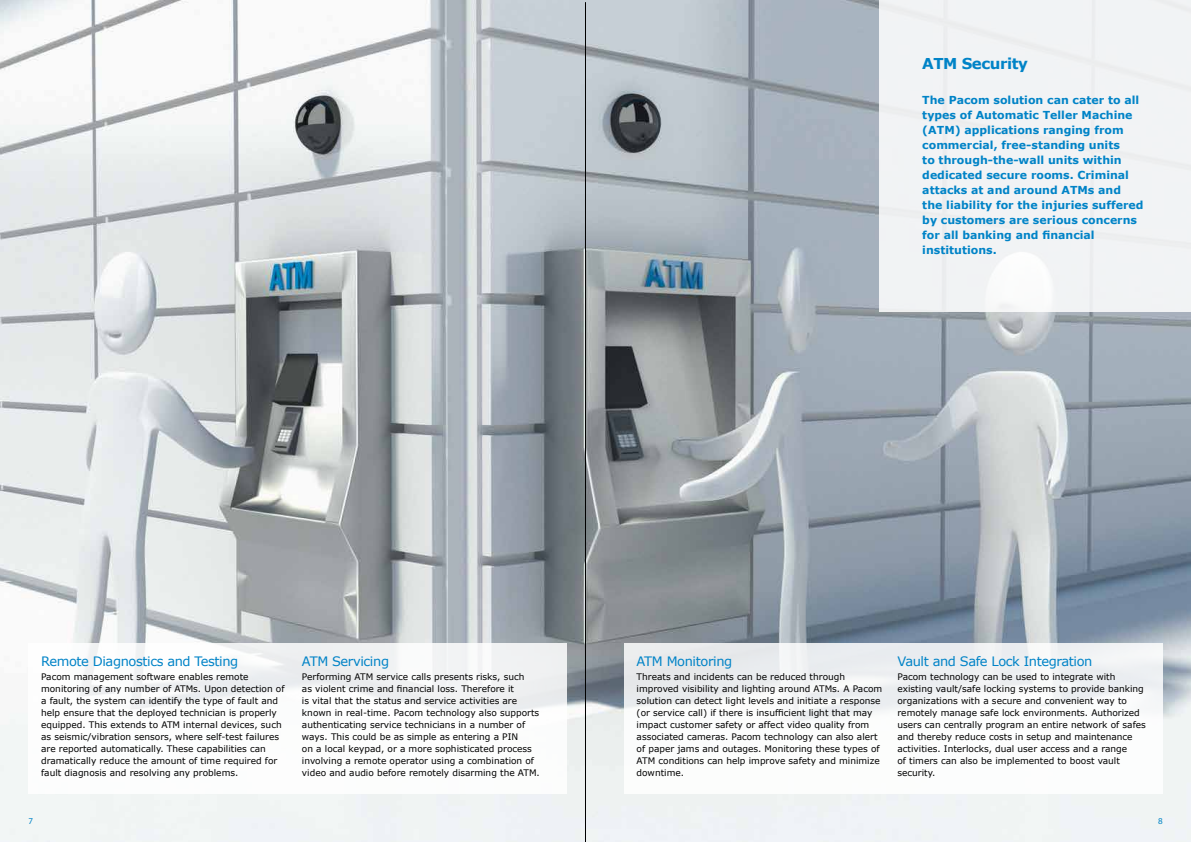
<style>
.page{position:relative;width:1191px;height:842px;background:#fff}
.page>*{position:absolute;margin:0;border:0;box-sizing:border-box;transform-origin:0 0}
.t1{font:700 15px "Verdana";letter-spacing:-.03em;color:#0083c7}
.t2{font:13px "Verdana";letter-spacing:-.03em;color:#0083c7}
.t3{font:700 11px/15px "Verdana";color:#0083c7}
.t4{font:9px/12px "Verdana";color:#000}
.t5{font:9px "Myriad Pro";color:#0083c7}
</style>
<div class="page">
<img style="left:0;top:0;width:1191px;height:842px">
<div style="left:879px;top:0;width:312px;height:312px;background:#f1f3f5"></div>
<div style="left:28px;top:643px;width:539px;height:151px;background:#fff"></div>
<div style="left:624px;top:643px;width:538px;height:151px;background:linear-gradient(to right,#f4f5f5,#f8fafa)"></div>
<hr style="left:585px;top:2px;width:1px;height:840px;background:#000">
<h1 class="t1" style="left:922px;top:52px;width:107px">ATM Security</h1>
<p class="t3" style="left:922px;top:93px;width:223px">The Pacom solution can cater to all types of Automatic Teller Machine (ATM) applications ranging from commercial, free-standing units<br>to through-the-wall units within dedicated secure rooms. Criminal attacks at and around ATMs and the liability for the injuries suffered by customers are serious concerns for all banking and financial institutions.</p>
<h2 class="t2" style="left:41px;top:652px;width:199px">Remote Diagnostics and Testing</h2>
<p class="t4" style="left:41px;top:670px;width:245px">Pacom management software enables remote monitoring of any number of ATMs. Upon detection of a fault, the system can identify the type of fault and help ensure that the deployed technician is properly equipped. This extends to ATM internal devices, such as seismic/vibration sensors, where self-test failures are reported automatically. These capabilities can dramatically reduce the amount of time required for fault diagnosis and resolving any problems.</p>
<h2 class="t2" style="left:302px;top:652px;width:89px">ATM Servicing</h2>
<p class="t4" style="left:302px;top:670px;width:239px">Performing ATM service calls presents risks, such<br>as violent crime and financial loss. Therefore it<br>is vital that the status and service activities are known in real-time. Pacom technology also supports authenticating service technicians in a number of ways. This could be as simple as entering a PIN<br>on a local keypad, or a more sophisticated process involving a remote operator using a combination of video and audio before remotely disarming the ATM.</p>
<h2 class="t2" style="left:636px;top:652px;width:97px">ATM Monitoring</h2>
<p class="t4" style="left:636px;top:670px;width:247px">Threats and incidents can be reduced through improved visibility and lighting around ATMs. A Pacom solution can detect light levels and initiate a response (or service call) if there is insufficient light that may impact customer safety or affect video quality from associated cameras. Pacom technology can also alert of paper jams and outages. Monitoring these types of ATM conditions can help improve safety and minimize downtime.</p>
<h2 class="t2" style="left:897px;top:652px;width:196px">Vault and Safe Lock Integration</h2>
<p class="t4" style="left:897px;top:670px;width:250px">Pacom technology can be used to integrate with existing vault/safe locking systems to provide banking organizations with a secure and convenient way to remotely manage safe lock environments. Authorized users can centrally program an entire network of safes and thereby reduce costs in setup and maintenance activities. Interlocks, dual user access and a range<br>of timers can also be implemented to boost vault security.</p>
<p class="t5" style="left:29px;top:815px;width:6px">7</p>
<p class="t5" style="left:1158px;top:815px;width:6px">8</p>
</div>
